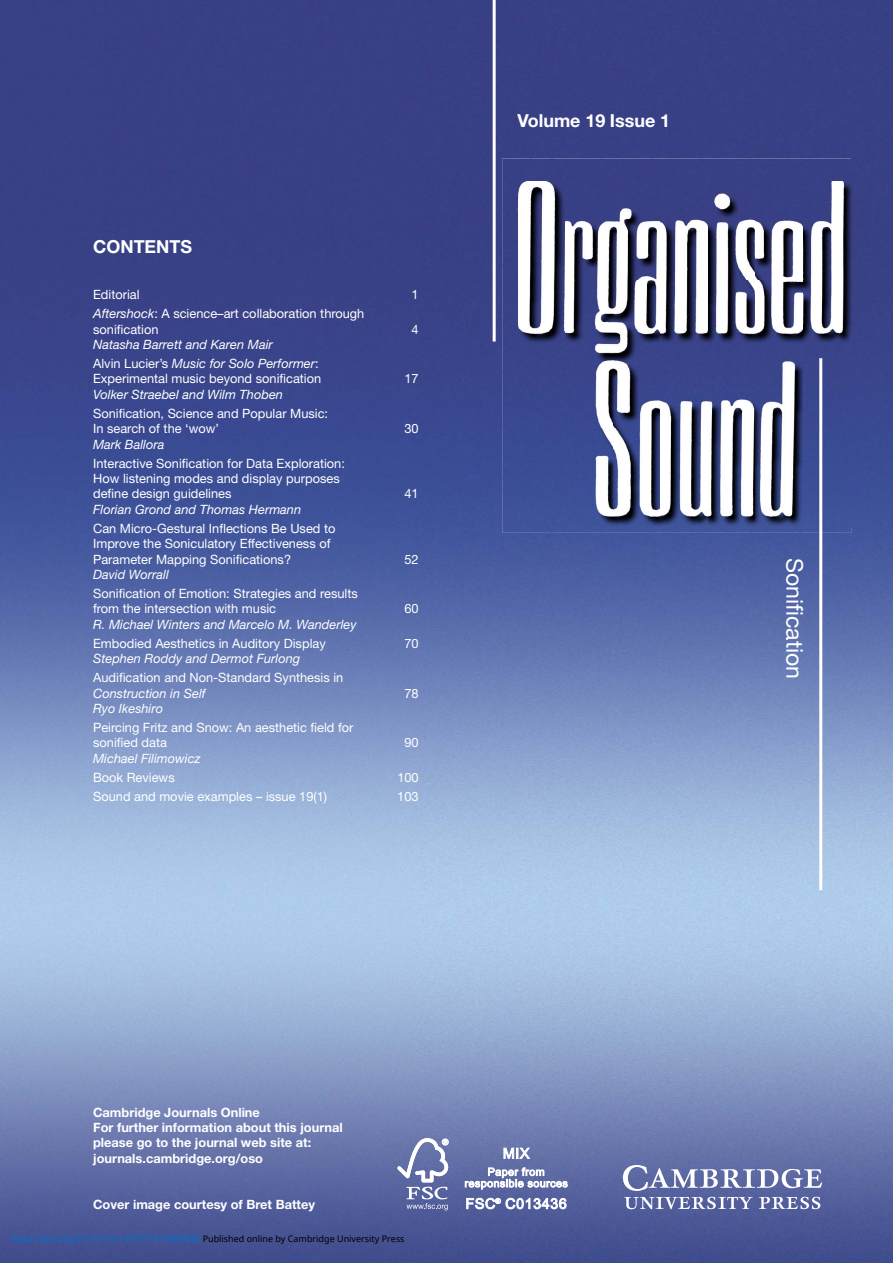
<style>
.page{position:relative;width:893px;height:1263px;background:#fff}
.page>*{position:absolute;margin:0;border:0;box-sizing:border-box;transform-origin:0 0}
.t1{font:23.1px "Helvetica Neue";color:#fff}
.t2{font:700 18px "Helvetica Neue";color:#fff}
.t3{font:12.75px/15.5px "Helvetica Neue";color:#fff}
.t4{font:italic 12.75px/19px "Helvetica Neue";color:#fff}
.t5{font:700 12.75px/15.5px "Helvetica Neue";color:#fff}
.t6{font:9px "Noto Sans";color:#0172cf}
.s1{font-style:italic}
.s2{font-style:normal}
.s3{color:#000}
</style>
<div class="page">
<img style="left:0;top:738px;width:893px;height:525px">
<img style="left:105px;top:527px;width:788px;height:211px">
<img style="left:0;top:0;width:105px;height:738px">
<img style="left:852px;top:0;width:41px;height:527px">
<img style="left:104px;top:0;width:427px;height:527px">
<div style="left:531px;top:0;width:321px;height:181px;background:#384085"></div>
<img style="left:892px;top:796px;width:1px;height:223px">
<svg style="left:623px;top:1165px;width:199px;height:26px"></svg>
<svg style="left:624px;top:1197px;width:129px;height:12px"></svg>
<svg style="left:759px;top:1197px;width:61px;height:12px"></svg>
<hr style="left:493px;top:0;width:3px;height:342px;background:#fff">
<img style="left:519px;top:181px;width:334px;height:347px">
<img style="left:502px;top:158px;width:50px;height:54px">
<div style="left:552px;top:158px;width:299px;height:24px;background:#384085"></div>
<img style="left:502px;top:212px;width:17px;height:267px">
<div style="left:502px;top:479px;width:50px;height:54px;background:#3d5198"></div>
<img style="left:552px;top:526px;width:299px;height:7px">
<hr style="left:819px;top:358px;width:3px;height:532px;background:#fff">
<svg style="left:397px;top:1138px;width:52px;height:72px"></svg>
<svg style="left:503px;top:1146px;width:27px;height:14px"></svg>
<svg style="left:465px;top:1167px;width:103px;height:22px"></svg>
<svg style="left:466px;top:1198px;width:101px;height:11px"></svg>
<h2 class="t2" style="left:93px;top:240px;width:101px">CONTENTS</h2>
<p class="t3" style="left:93px;top:288px;width:48px">Editorial</p>
<p class="t3" style="left:412px;top:288px;width:9px">1</p>
<p class="t3" style="left:93px;top:307px;width:273px"><span class="s1">Aftershock</span>: A science–art collaboration through sonification</p>
<p class="t3" style="left:412px;top:323px;width:9px">4</p>
<p class="t4" style="left:93px;top:336px;width:227px">Natasha Barrett and Karen Mair<br><span class="s2">Alvin Lucier’s</span> Music for Solo Performer<span class="s2">:</span></p>
<p class="t3" style="left:93px;top:372px;width:230px">Experimental music beyond sonification</p>
<p class="t3" style="left:404px;top:372px;width:16px">17</p>
<p class="t4" style="left:93px;top:386px;width:191px">Volker Straebel and Wilm Thoben</p>
<p class="t3" style="left:93px;top:407px;width:237px">Sonification, Science and Popular Music:<br>In search of the ‘wow’</p>
<p class="t3" style="left:404px;top:422px;width:16px">30</p>
<p class="t4" style="left:93px;top:436px;width:73px">Mark Ballora</p>
<p class="t3" style="left:93px;top:457px;width:253px">Interactive Sonification for Data Exploration:<br>How listening modes and display purposes define design guidelines</p>
<p class="t4" style="left:93px;top:501px;width:210px">Florian Grond and Thomas Hermann</p>
<p class="t3" style="left:93px;top:522px;width:244px">Can Micro-Gestural Inflections Be Used to<br>Improve the Soniculatory Effectiveness of<br>Parameter Mapping Sonifications?</p>
<p class="t4" style="left:93px;top:566px;width:77px">David Worrall</p>
<p class="t3" style="left:93px;top:587px;width:266px">Sonification of Emotion: Strategies and results from the intersection with music</p>
<p class="t3" style="left:404px;top:487px;width:16px">41</p>
<p class="t3" style="left:404px;top:552px;width:16px">52</p>
<p class="t3" style="left:404px;top:602px;width:16px">60</p>
<p class="t4" style="left:93px;top:616px;width:265px">R. Michael Winters and Marcelo M. Wanderley</p>
<p class="t3" style="left:93px;top:637px;width:234px">Embodied Aesthetics in Auditory Display</p>
<p class="t3" style="left:404px;top:637px;width:16px">70</p>
<p class="t4" style="left:93px;top:650px;width:209px">Stephen Roddy and Dermot Furlong</p>
<p class="t3" style="left:93px;top:671px;width:252px">Audification and Non-Standard Synthesis in</p>
<p class="t4" style="left:93px;top:685px;width:114px">Construction in Self</p>
<p class="t3" style="left:404px;top:686px;width:16px">78</p>
<p class="t4" style="left:93px;top:700px;width:71px">Ryo Ikeshiro</p>
<p class="t3" style="left:93px;top:721px;width:262px">Peircing Fritz and Snow: An aesthetic field for sonified data</p>
<p class="t3" style="left:404px;top:736px;width:16px">90</p>
<p class="t4" style="left:93px;top:750px;width:109px">Michael Filimowicz</p>
<p class="t3" style="left:93px;top:771px;width:83px">Book Reviews</p>
<p class="t3" style="left:397px;top:771px;width:23px">100</p>
<p class="t3" style="left:93px;top:790px;width:236px">Sound and movie examples – issue 19(1)</p>
<p class="t3" style="left:397px;top:790px;width:23px">103</p>
<h2 class="t2" style="left:517px;top:114px;width:154px">Volume 19 Issue 1</h2>
<h1 class="t1" style="left:803px;top:558px;width:123px;rotate:90deg">Sonification</h1>
<p class="t5" style="left:93px;top:1105px;width:251px">Cambridge Journals Online<br>For further information about this journal please go to the journal web site at: journals.cambridge.org/oso</p>
<p class="t5" style="left:93px;top:1198px;width:223px">Cover image courtesy of Bret Battey</p>
<p class="t6" style="left:12px;top:1232px;width:394px">https://doi.org/10.1017/S1355771814000028 <span class="s3">Published online by Cambridge University Press</span></p>
</div>
